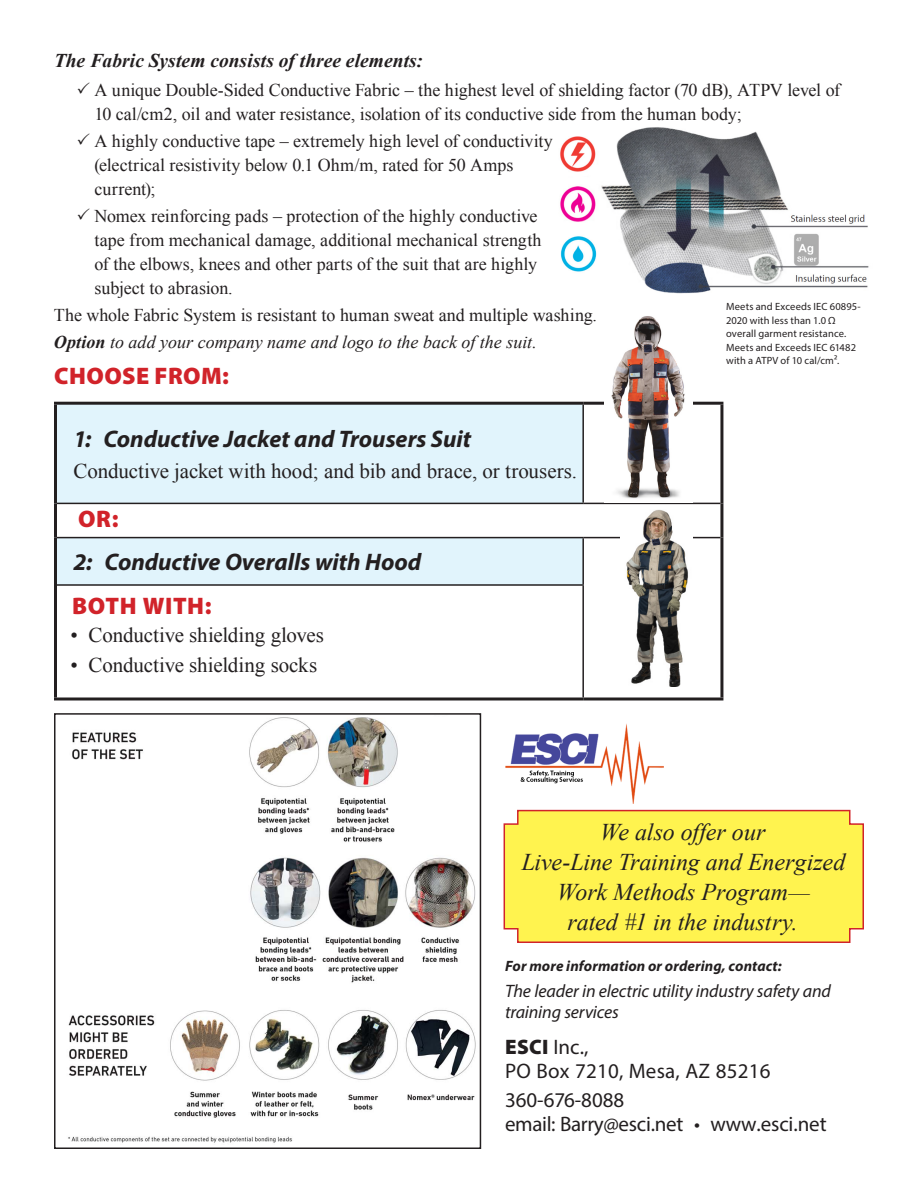
<style>
.page{position:relative;width:918px;height:1188px;background:#fff}
.page>*{position:absolute;margin:0;border:0;box-sizing:border-box;transform-origin:0 0}
.t1{font:italic 24px/30px "Times New Roman";letter-spacing:-.005em;color:#231f20;text-align:center}
.t2{font:italic 700 24px "Myriad Pro";color:#231f20}
.t3{font:900 24px "Myriad Pro";letter-spacing:.02em;color:#d1232a}
.t4{font:21px "Times New Roman";letter-spacing:-.005em;color:#231f20}
.t5{font:21px/23.9px "Myriad Pro";color:#231f20}
.t6{font:italic 700 19.5px "Times New Roman";color:#231f20}
.t7{font:18px/24px "Times New Roman";letter-spacing:-.005em;color:#231f20}
.t8{font:italic 18px/21.6px "Myriad Pro";letter-spacing:-.01em;color:#231f20}
.t9{font:italic 700 15px "Myriad Pro";letter-spacing:.005em;color:#231f20}
.t10{font:10.5px/13.5px "Myriad Pro";letter-spacing:.01em;color:#231f20}
.s1{font-weight:700;font-style:italic}
.s2{font-style:italic}
.s3{font-weight:900}
</style>
<div class="page">
<img style="left:68px;top:717px;width:408px;height:426px">
<div style="left:54px;top:713px;width:427px;height:436px;border:2px solid #231f20"></div>
<img style="left:506px;top:724px;width:157px;height:80px">
<svg style="left:57px;top:405px;width:526px;height:179px;fill:#e1f4fc"></svg>
<hr style="left:54px;top:402px;width:529px;height:3px;background:#231f20">
<hr style="left:54px;top:405px;width:3px;height:98px;background:#231f20">
<hr style="left:583px;top:402px;width:140px;height:3px;background:#231f20">
<hr style="left:720px;top:405px;width:3px;height:98px;background:#231f20">
<hr style="left:54px;top:503px;width:3px;height:35px;background:#231f20">
<hr style="left:720px;top:503px;width:3px;height:35px;background:#231f20">
<hr style="left:54px;top:538px;width:3px;height:47px;background:#231f20">
<hr style="left:720px;top:538px;width:3px;height:47px;background:#231f20">
<hr style="left:54px;top:585px;width:3px;height:113px;background:#231f20">
<hr style="left:720px;top:585px;width:3px;height:113px;background:#231f20">
<hr style="left:54px;top:698px;width:529px;height:2px;background:#231f20">
<hr style="left:583px;top:698px;width:140px;height:2px;background:#231f20">
<hr style="left:582px;top:405px;width:2px;height:98px;background:#231f20">
<hr style="left:57px;top:503px;width:526px;height:1px;background:#231f20">
<hr style="left:583px;top:503px;width:137px;height:1px;background:#231f20">
<hr style="left:57px;top:537px;width:526px;height:1px;background:#231f20">
<hr style="left:583px;top:537px;width:137px;height:1px;background:#231f20">
<hr style="left:582px;top:538px;width:2px;height:46px;background:#231f20">
<hr style="left:57px;top:584px;width:527px;height:2px;background:#231f20">
<hr style="left:582px;top:586px;width:2px;height:112px;background:#231f20">
<img style="left:560px;top:127px;width:309px;height:167px">
<img style="left:604px;top:316px;width:89px;height:183px">
<img style="left:620px;top:510px;width:73px;height:176px">
<div style="left:503px;top:809px;width:361px;height:134px;background:#fff34f"></div>
<div style="left:402px;top:717px;width:74px;height:109px;background:#fff"></div>
<p class="t6" style="left:54px;top:47px;width:371px">The Fabric System consists of three elements:</p>
<p class="t7" style="left:94px;top:77px;width:747px">A unique Double-Sided Conductive Fabric – the highest level of shielding factor (70 dB), ATPV level of<br>10 cal/cm2, oil and water resistance, isolation of its conductive side from the human body;</p>
<p class="t7" style="left:94px;top:128px;width:460px">A highly conductive tape – extremely high level of conductivity (electrical resistivity below 0.1 Ohm/m, rated for 50 Amps current);</p>
<p class="t7" style="left:94px;top:203px;width:449px">Nomex reinforcing pads – protection of the highly conductive tape from mechanical damage, additional mechanical strength of the elbows, knees and other parts of the suit that are highly subject to abrasion.</p>
<p class="t7" style="left:54px;top:301px;width:545px;line-height:27px">The whole Fabric System is resistant to human sweat and multiple washing.<br><span class="s1">Option</span> <span class="s2">to add your company name and logo to the back of the suit.</span></p>
<h1 class="t3" style="left:54px;top:360px;width:176px">CHOOSE FROM:</h1>
<p class="t10" style="left:726px;top:300px;width:136px">Meets and Exceeds IEC 60895-<br>2020 with less than 1.0 Ω overall garment resistance.<br>Meets and Exceeds IEC 61482 with a ATPV of 10 cal/cm².</p>
<h1 class="t2" style="left:74px;top:423px;width:399px">1: Conductive Jacket and Trousers Suit</h1>
<p class="t4" style="left:74px;top:457px;width:505px">Conductive jacket with hood; and bib and brace, or trousers.</p>
<h1 class="t3" style="left:78px;top:503px;width:42px">OR:</h1>
<h1 class="t2" style="left:74px;top:547px;width:349px">2: Conductive Overalls with Hood</h1>
<h1 class="t3" style="left:72px;top:589px;width:141px">BOTH WITH:</h1>
<p class="t4" style="left:70px;top:621px;width:255px">• Conductive shielding gloves</p>
<p class="t4" style="left:70px;top:651px;width:248px">• Conductive shielding socks</p>
<h1 class="t1" style="left:522px;top:816px;width:325px">We also offer our<br>Live-Line Training and Energized<br>Work Methods Program—<br>rated #1 in the industry.</h1>
<p class="t9" style="left:505px;top:956px;width:278px">For more information or ordering, contact:</p>
<p class="t8" style="left:505px;top:980px;width:327px">The leader in electric utility industry safety and training services</p>
<p class="t5" style="left:505px;top:1035px;width:267px"><span class="s3">ESCI</span> Inc.,<br>PO Box 7210, Mesa, AZ 85216</p>
<p class="t5" style="left:505px;top:1087px;width:323px">360-676-8088<br>email: Barry@esci.net • www.esci.net</p>
</div>
